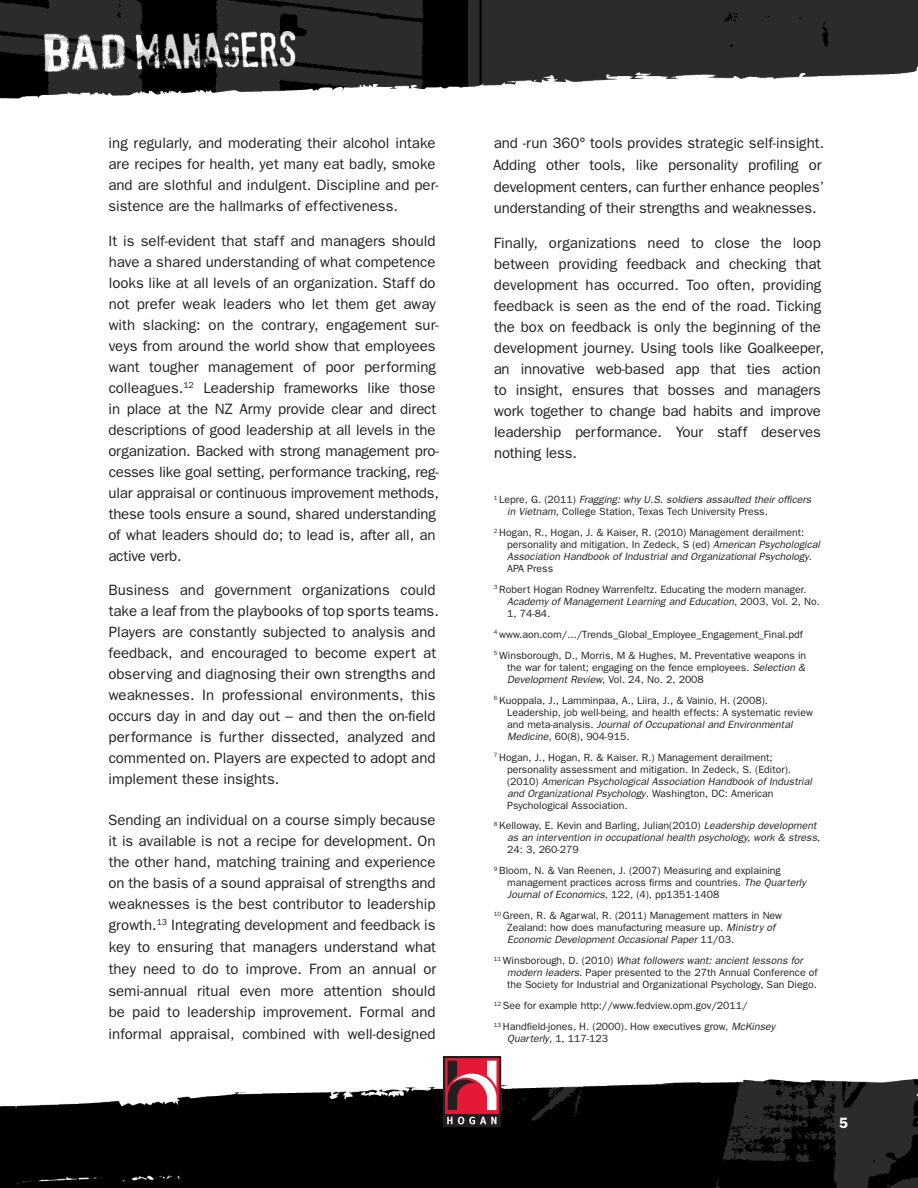
<style>
.page{position:relative;width:918px;height:1188px;background:#fff}
.page>*{position:absolute;margin:0;border:0;box-sizing:border-box;transform-origin:0 0}
.t1{font:15px/21px "Franklin Gothic";color:#231f20}
.t2{font:600 15px "Franklin Gothic";color:#fff}
.t3{font:10.5px/12px "Franklin Gothic";color:#231f20}
.t4{font:italic 10.5px/12px "Franklin Gothic";color:#231f20}
.s1{font-style:italic}
.s2{font-style:normal}
</style>
<div class="page">
<img style="left:0;top:0;width:918px;height:1188px">
<div style="left:444px;top:1057px;width:56px;height:69px;background:linear-gradient(to right,#e51836,#e51836)"></div>
<svg style="left:446px;top:1114px;width:52px;height:10px"></svg>
<div style="left:443px;top:1056px;width:58px;height:71px;border:2px solid #231f20"></div>
<svg style="left:448px;top:1061px;width:49px;height:49px"></svg>
<svg style="left:447px;top:1117px;width:5px;height:7px"></svg>
<svg style="left:458px;top:1117px;width:38px;height:7px"></svg>
<p class="t1" style="left:108px;top:132px;width:332px">ing regularly, and moderating their alcohol intake are recipes for health, yet many eat badly, smoke and are slothful and indulgent. Discipline and per&shy;sistence are the hallmarks of effectiveness.</p>
<p class="t1" style="left:108px;top:230px;width:332px">It is self-evident that staff and managers should have a shared understanding of what competence looks like at all levels of an organization. Staff do not prefer weak leaders who let them get away with slacking: on the contrary, engagement sur&shy;veys from around the world show that employees want tougher management of poor performing colleagues.<sup>12</sup> Leadership frameworks like those in place at the NZ Army provide clear and direct descriptions of good leadership at all levels in the organization. Backed with strong management pro&shy;cesses like goal setting, performance tracking, reg&shy;ular appraisal or continuous improvement methods, these tools ensure a sound, shared understanding of what leaders should do; to lead is, after all, an active verb.</p>
<p class="t1" style="left:108px;top:579px;width:332px">Business and government organizations could take a leaf from the playbooks of top sports teams.<br>Players are constantly subjected to analysis and feedback, and encouraged to become expert at observing and diagnosing their own strengths and weaknesses. In professional environments, this occurs day in and day out – and then the on-field performance is further dissected, analyzed and commented on. Players are expected to adopt and implement these insights.</p>
<p class="t1" style="left:108px;top:809px;width:330px;line-height:21.5px;text-align:justify">Sending an individual on a course simply because it is available is not a recipe for development. On the other hand, matching training and experience on the basis of a sound appraisal of strengths and weaknesses is the best contributor to leadership growth.<sup>13</sup> Integrating development and feedback is key to ensuring that managers understand what they need to do to improve. From an annual or semi-annual ritual even more attention should be paid to leadership improvement. Formal and informal appraisal, combined with well-designed</p>
<p class="t1" style="left:493px;top:132px;width:333px;line-height:21.8px">and -run 360° tools provides strategic self-insight.<br>Adding other tools, like personality profiling or</p>
<p class="t1" style="left:494px;top:175px;width:332px;line-height:21.8px">development centers, can further enhance peoples’ understanding of their strengths and weaknesses.</p>
<p class="t1" style="left:494px;top:232px;width:332px">Finally, organizations need to close the loop between providing feedback and checking that development has occurred. Too often, providing feedback is seen as the end of the road. Ticking the box on feedback is only the beginning of the development journey. Using tools like Goalkeeper, an innovative web-based app that ties action to insight, ensures that bosses and managers work together to change bad habits and improve leadership performance. Your staff deserves nothing less.</p>
<p class="t3" style="left:507px;top:493px;width:306px;text-indent:-14px"><sup>1</sup> Lepre, G. (2011) <span class="s1">Fragging: why U.S. soldiers assaulted their officers in Vietnam</span>, College Station, Texas Tech University Press.</p>
<p class="t3" style="left:507px;top:526px;width:314px;text-indent:-14px"><sup>2</sup> Hogan, R., Hogan, J. &amp; Kaiser, R. (2010) Management derailment: personality and mitigation. In Zedeck, S (ed) <span class="s1">American Psychological Association Handbook of Industrial and Organizational Psychology</span>.<br>APA Press</p>
<p class="t3" style="left:507px;top:583px;width:314px;text-indent:-14px"><sup>3</sup> Robert Hogan Rodney Warrenfeltz. Educating the modern manager.<br><span class="s1">Academy of Management Learning and Education</span>, 2003, Vol. 2, No.<br>1, 74-84.</p>
<p class="t3" style="left:494px;top:628px;width:311px"><sup>4</sup> www.aon.com/.../Trends_Global_Employee_Engagement_Final.pdf</p>
<p class="t3" style="left:507px;top:649px;width:301px;text-align:justify;text-indent:-14px"><sup>5</sup> Winsborough, D., Morris, M &amp; Hughes, M. Preventative weapons in the war for talent; engaging on the fence employees. <span class="s1">Selection &amp; Development Review</span>, Vol. 24, No. 2, 2008</p>
<p class="t3" style="left:507px;top:694px;width:307px;text-indent:-14px"><sup>6</sup> Kuoppala, J., Lamminpaa, A., Liira, J., &amp; Vainio, H. (2008).<br>Leadership, job well-being, and health effects: A systematic review and meta-analysis. <span class="s1">Journal of Occupational and Environmental Medicine</span>, 60(8), 904-915.</p>
<p class="t3" style="left:507px;top:751px;width:306px;text-indent:-14px"><sup>7</sup> Hogan, J., Hogan, R. &amp; Kaiser. R.) Management derailment; personality assessment and mitigation. In Zedeck, S. (Editor). (2010) <span class="s1">American Psychological Association Handbook of Industrial and Organizational Psychology</span>. Washington, DC: American Psychological Association.</p>
<p class="t4" style="left:507px;top:820px;width:315px;text-indent:-14px"><sup>8</sup> <span class="s2">Kelloway, E. Kevin and Barling, Julian(2010)</span> Leadership development as an intervention in occupational health psychology, work &amp; stress<span class="s2">,<br>24: 3, 260-279</span></p>
<p class="t3" style="left:507px;top:865px;width:300px;text-indent:-14px"><sup>9</sup> Bloom, N. &amp; Van Reenen, J. (2007) Measuring and explaining management practices across firms and countries. <span class="s1">The Quarterly<br>Journal of Economics</span>, 122, (4), pp1351-1408</p>
<p class="t3" style="left:507px;top:910px;width:277px;text-indent:-14px"><sup>10</sup> Green, R. &amp; Agarwal, R. (2011) Management matters in New<br>Zealand: how does manufacturing measure up. <span class="s1">Ministry of<br>Economic Development Occasional Paper</span> 11/03.</p>
<p class="t3" style="left:507px;top:954px;width:312px;text-indent:-14px"><sup>11</sup> Winsborough, D. (2010) <span class="s1">What followers want: ancient lessons for modern leaders</span>. Paper presented to the 27th Annual Conference of the Society for Industrial and Organizational Psychology, San Diego.</p>
<p class="t3" style="left:494px;top:999px;width:255px"><sup>12</sup> See for example http://www.fedview.opm.gov/2011/</p>
<p class="t3" style="left:507px;top:1020px;width:270px;text-indent:-14px"><sup>13</sup> Handfield-jones, H. (2000). How executives grow, <span class="s1">McKinsey<br>Quarterly</span>, 1, 117-123</p>
<p class="t2" style="left:839px;top:1114px;width:10px">5</p>
</div>
